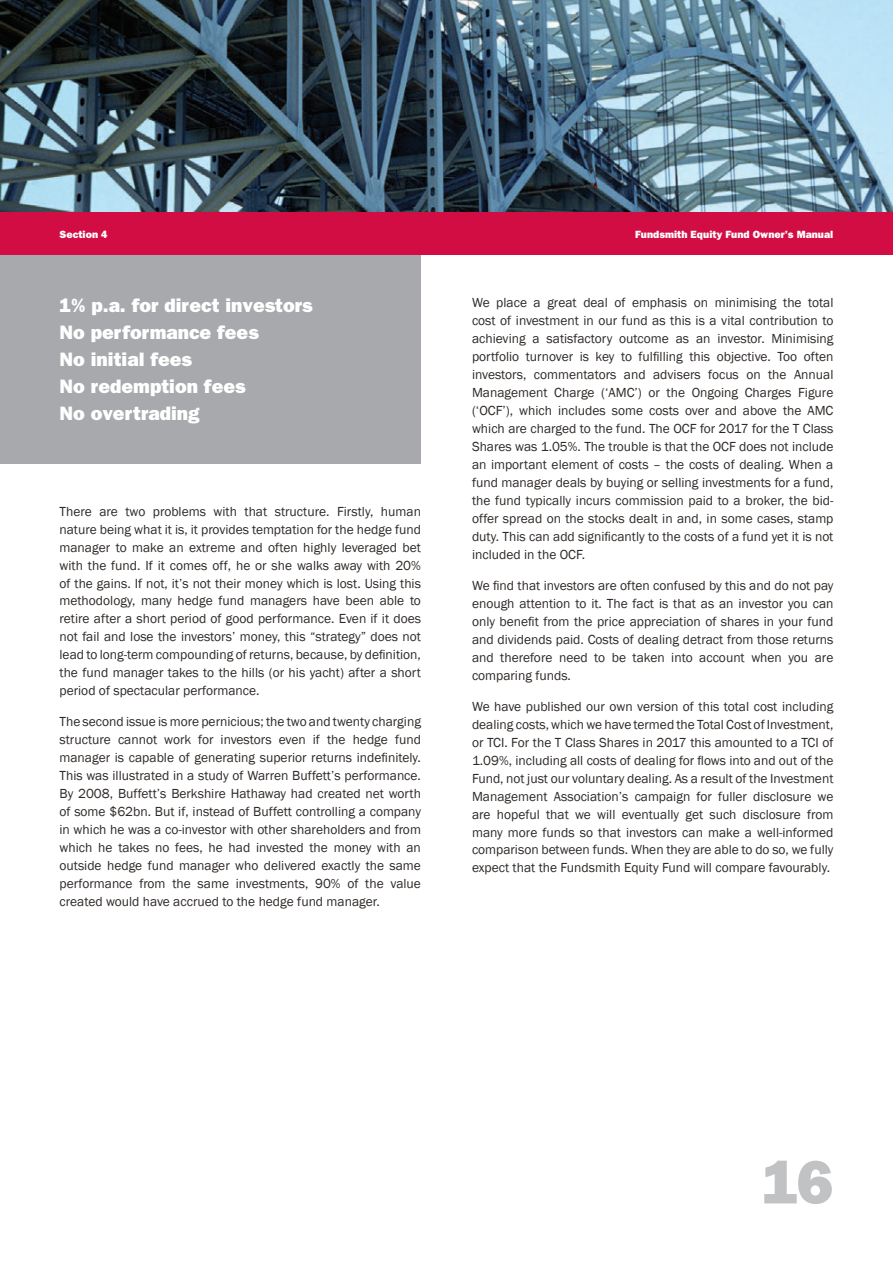
<style>
.page{position:relative;width:893px;height:1263px;background:#fff}
.page>*{position:absolute;margin:0;border:0;box-sizing:border-box;transform-origin:0 0}
.t1{font:800 61.5px "Franklin Gothic";color:#c1c2c4}
.right_pull_out_box{font:800 19.5px "Franklin Gothic";color:#fff}
.body_copy{font:13.5px/18px "Franklin Gothic";color:#2e2926;text-align:justify}
.t2{font:800 10.5px "Franklin Gothic";color:#fff}
</style>
<div class="page">
<img style="left:0;top:0;width:893px;height:213px">
<div style="left:0;top:255px;width:421px;height:208px;background:#a8a9ad"></div>
<div style="left:0;top:213px;width:893px;height:42px;background:#d20d44"></div>
<p class="t2" style="left:60px;top:228px;width:50px">Section 4</p>
<p class="t2" style="left:635px;top:228px;width:200px">Fundsmith Equity Fund Owner’s Manual</p>
<p class="right_pull_out_box" style="left:60px;top:294px;width:255px">1% p.a. for direct investors</p>
<p class="right_pull_out_box" style="left:60px;top:321px;width:201px">No performance fees</p>
<p class="right_pull_out_box" style="left:60px;top:348px;width:134px">No initial fees</p>
<p class="right_pull_out_box" style="left:60px;top:375px;width:188px">No redemption fees</p>
<p class="right_pull_out_box" style="left:60px;top:402px;width:142px">No overtrading</p>
<p class="body_copy" style="left:60px;top:502px;width:363px">There are two problems with that structure. Firstly, human nature being what it is, it provides temptation for the hedge fund manager to make an extreme and often highly leveraged bet with the fund. If it comes off, he or she walks away with 20% of the gains. If not, it’s not their money which is lost. Using this methodology, many hedge fund managers have been able to retire after a short period of good performance. Even if it does not fail and lose the investors’ money, this “strategy” does not lead to long-term compounding of returns, because, by definition, the fund manager takes to the hills (or his yacht) after a short period of spectacular performance.</p>
<p class="body_copy" style="left:60px;top:713px;width:363px">The second issue is more pernicious; the two and twenty charging structure cannot work for investors even if the hedge fund manager is capable of generating superior returns indefinitely.<br>This was illustrated in a study of Warren Buffett’s performance.<br>By 2008, Buffett’s Berkshire Hathaway had created net worth of some $62bn. But if, instead of Buffett controlling a company in which he was a co-investor with other shareholders and from which he takes no fees, he had invested the money with an outside hedge fund manager who delivered exactly the same performance from the same investments, 90% of the value created would have accrued to the hedge fund manager.</p>
<p class="body_copy" style="left:472px;top:294px;width:363px">We place a great deal of emphasis on minimising the total cost of investment in our fund as this is a vital contribution to achieving a satisfactory outcome as an investor. Minimising portfolio turnover is key to fulfilling this objective. Too often investors, commentators and advisers focus on the Annual Management Charge (‘AMC’) or the Ongoing Charges Figure (‘OCF’), which includes some costs over and above the AMC which are charged to the fund. The OCF for 2017 for the T Class Shares was 1.05%. The trouble is that the OCF does not include an important element of costs – the costs of dealing. When a fund manager deals by buying or selling investments for a fund, the fund typically incurs commission paid to a broker, the bid&shy;offer spread on the stocks dealt in and, in some cases, stamp duty. This can add significantly to the costs of a fund yet it is not included in the OCF.</p>
<p class="body_copy" style="left:472px;top:576px;width:363px">We find that investors are often confused by this and do not pay enough attention to it. The fact is that as an investor you can only benefit from the price appreciation of shares in your fund and dividends paid. Costs of dealing detract from those returns and therefore need to be taken into account when you are comparing funds.</p>
<p class="body_copy" style="left:472px;top:697px;width:363px">We have published our own version of this total cost including dealing costs, which we have termed the Total Cost of Investment, or TCI. For the T Class Shares in 2017 this amounted to a TCI of 1.09%, including all costs of dealing for flows into and out of the Fund, not just our voluntary dealing. As a result of the Investment Management Association’s campaign for fuller disclosure we are hopeful that we will eventually get such disclosure from many more funds so that investors can make a well-informed comparison between funds. When they are able to do so, we fully expect that the Fundsmith Equity Fund will compare favourably.</p>
<h1 class="t1" style="left:762px;top:1146px;width:73px">16</h1>
</div>
